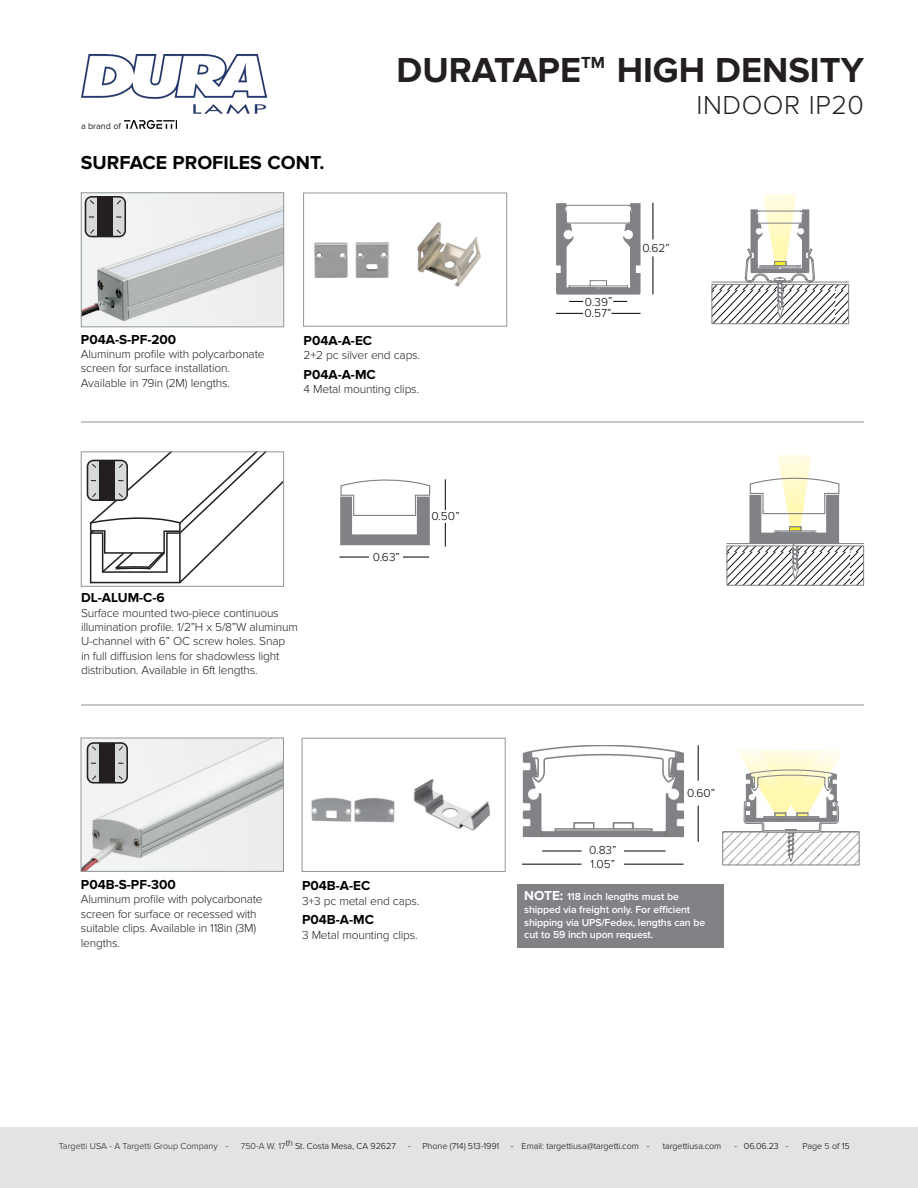
<style>
.page{position:relative;width:918px;height:1188px;background:#fff}
.page>*{position:absolute;margin:0;border:0;box-sizing:border-box;transform-origin:0 0}
.t1{font:700 36px "Proxima Nova";color:#231f20}
.t2{font:300 27px "Proxima Nova";letter-spacing:.02em;color:#231f20}
.Features_HEAD{font:700 19.5px "Proxima Nova";color:#040503}
.t3{font:700 13.5px "Proxima Nova";color:#000}
.t4{font:300 12px/14.4px "Proxima Nova";letter-spacing:-.015em;color:#231f20}
.t5{font:300 12px/14px "Proxima Nova";letter-spacing:.005em;color:#000}
.t6{font:600 10.5px/12.6px "Proxima Nova";letter-spacing:-.015em;color:#fff}
.t7{font:300 9px "Proxima Nova";letter-spacing:-.005em;color:#040503}
.t8{font:300 9px "Proxima Nova";color:#231f20}
.t9{font:9px "Proxima Nova";color:#231f20}
.s1{font-weight:700;font-size:13.5px}
.s2{color:#040503}
.s3{color:#231f20}
</style>
<div class="page">
<img style="left:81px;top:55px;width:185px;height:58px">
<img style="left:124px;top:120px;width:53px;height:8px">
<img style="left:763px;top:194px;width:33px;height:15px">
<svg style="left:711px;top:209px;width:138px;height:115px"></svg>
<div style="left:303px;top:193px;width:204px;height:133px;border:1px solid #939798"></div>
<img style="left:83px;top:195px;width:199px;height:130px">
<div style="left:81px;top:193px;width:203px;height:134px;border:1px solid #939798"></div>
<img style="left:417px;top:222px;width:64px;height:65px">
<img style="left:314px;top:242px;width:75px;height:36px">
<svg style="left:556px;top:203px;width:85px;height:92px"></svg>
<hr style="left:653px;top:203px;width:1px;height:36px;background:#000">
<hr style="left:653px;top:256px;width:1px;height:38px;background:#000">
<svg style="left:556px;top:313px;width:27px;height:1px"></svg>
<hr style="left:611px;top:313px;width:30px;height:1px;background:#000">
<svg style="left:569px;top:301px;width:14px;height:1px"></svg>
<svg style="left:613px;top:301px;width:14px;height:1px"></svg>
<hr style="left:81px;top:705px;width:783px;height:1px;background:#939598">
<hr style="left:81px;top:422px;width:783px;height:1px;background:#939598">
<div style="left:81px;top:452px;width:203px;height:135px;border:1px solid #939598"></div>
<hr style="left:445px;top:479px;width:1px;height:68px;background:#000">
<div style="left:427px;top:510px;width:37px;height:12px;background:#fff"></div>
<hr style="left:339px;top:557px;width:90px;height:1px;background:#000">
<div style="left:369px;top:551px;width:34px;height:11px;background:#fff"></div>
<svg style="left:340px;top:479px;width:91px;height:66px"></svg>
<img style="left:778px;top:455px;width:33px;height:16px">
<svg style="left:726px;top:471px;width:138px;height:115px"></svg>
<div style="left:302px;top:738px;width:203px;height:134px;border:1px solid #939798"></div>
<img style="left:311px;top:797px;width:84px;height:26px">
<img style="left:413px;top:779px;width:77px;height:52px">
<img style="left:83px;top:740px;width:199px;height:130px">
<div style="left:81px;top:738px;width:203px;height:134px;border:1px solid #939798"></div>
<hr style="left:698px;top:745px;width:1px;height:36px;background:#000">
<hr style="left:698px;top:806px;width:1px;height:36px;background:#000">
<hr style="left:624px;top:851px;width:42px;height:1px;background:#000">
<hr style="left:542px;top:851px;width:40px;height:1px;background:#000">
<hr style="left:624px;top:864px;width:60px;height:1px;background:#000">
<hr style="left:522px;top:864px;width:60px;height:1px;background:#000">
<img style="left:522px;top:745px;width:162px;height:93px">
<img style="left:822px;top:750px;width:20px;height:19px">
<img style="left:737px;top:750px;width:85px;height:19px">
<img style="left:758px;top:750px;width:63px;height:19px">
<svg style="left:722px;top:769px;width:138px;height:97px"></svg>
<div style="left:518px;top:884px;width:206px;height:63px;background:#808285"></div>
<div style="left:86px;top:197px;width:39px;height:40px;background:#d8d9db;border-radius:6px"></div>
<div style="left:85px;top:196px;width:41px;height:41px;border:2px solid #231f20;border-radius:6px"></div>
<div style="left:98px;top:197px;width:15px;height:40px;background:#231f20"></div>
<svg style="left:116px;top:229px;width:5px;height:5px"></svg>
<svg style="left:90px;top:229px;width:5px;height:5px"></svg>
<div style="left:87px;top:743px;width:40px;height:40px;background:#d8d9db;border-radius:6px"></div>
<div style="left:87px;top:742px;width:41px;height:42px;border:2px solid #231f20;border-radius:6px"></div>
<div style="left:100px;top:743px;width:15px;height:40px;background:#231f20"></div>
<svg style="left:92px;top:746px;width:5px;height:5px"></svg>
<svg style="left:118px;top:775px;width:5px;height:5px"></svg>
<svg style="left:92px;top:775px;width:5px;height:5px"></svg>
<div style="left:87px;top:460px;width:41px;height:41px;border:2px solid #231f20;border-radius:6px"></div>
<svg style="left:88px;top:452px;width:196px;height:133px"></svg>
<div style="left:0;top:1127px;width:918px;height:61px;background:#e2e3e3"></div>
<p class="t9" style="left:81px;top:120px;width:42px">a brand of</p>
<p class="Features_HEAD" style="left:81px;top:151px;width:245px">SURFACE PROFILES CONT.</p>
<h1 class="t1" style="left:397px;top:50px;width:469px">DURATAPE<sup>TM</sup> HIGH DENSITY</h1>
<h2 class="t2" style="left:696px;top:89px;width:169px">INDOOR IP20</h2>
<p class="t5" style="left:585px;top:295px;width:29px">0.39”</p>
<p class="t5" style="left:585px;top:307px;width:29px">0.57”</p>
<p class="t5" style="left:642px;top:241px;width:29px">0.62”</p>
<p class="t3" style="left:81px;top:331px;width:97px">P04A-S-PF-200</p>
<p class="t4" style="left:81px;top:347px;width:185px">Aluminum profile with polycarbonate screen for surface installation.<br>Available in 79in (2M) lengths.</p>
<p class="t3" style="left:304px;top:333px;width:70px">P04A-A-EC</p>
<p class="t4" style="left:304px;top:348px;width:118px">2+2 pc silver end caps.</p>
<p class="t3" style="left:304px;top:367px;width:74px">P04A-A-MC</p>
<p class="t4" style="left:304px;top:382px;width:117px">4 Metal mounting clips.</p>
<p class="t3" style="left:81px;top:590px;width:85px">DL-ALUM-C-6</p>
<p class="t4" style="left:81px;top:605px;width:219px">Surface mounted two-piece continuous illumination profile. 1/2”H x 5/8”W aluminum U-channel with 6” OC screw holes. Snap<br>in full diffusion lens for shadowless light distribution. Available in 6ft lengths.</p>
<p class="t5" style="left:373px;top:550px;width:29px">0.63”</p>
<p class="t5" style="left:431px;top:509px;width:30px">0.50”</p>
<p class="t3" style="left:81px;top:876px;width:96px">P04B-S-PF-300</p>
<p class="t4" style="left:81px;top:892px;width:183px">Aluminum profile with polycarbonate screen for surface or recessed with suitable clips. Available in 118in (3M) lengths.</p>
<p class="t3" style="left:302px;top:878px;width:70px">P04B-A-EC</p>
<p class="t4" style="left:302px;top:894px;width:119px">3+3 pc metal end caps.</p>
<p class="t3" style="left:302px;top:912px;width:73px">P04B-A-MC</p>
<p class="t4" style="left:302px;top:928px;width:117px">3 Metal mounting clips.</p>
<p class="t5" style="left:687px;top:786px;width:29px">0.60”</p>
<p class="t5" style="left:589px;top:843px;width:29px">0.83”<br>1.05”</p>
<p class="t6" style="left:524px;top:891px;width:183px"><span class="s1">NOTE:</span> 118 inch lengths must be shipped via freight only. For efficient shipping via UPS/Fedex, lengths can be cut to 59 inch upon request.</p>
<p class="t8" style="left:59px;top:1140px;width:171px">Targetti USA - A Targetti Group Company <span class="s2">-</span></p>
<p class="t7" style="left:241px;top:1140px;width:157px"><span class="s3">750-A W. 17</span>th St. Costa Mesa, CA 92627</p>
<p class="t7" style="left:408px;top:1140px;width:93px">- Phone (714) 513-1991</p>
<p class="t7" style="left:511px;top:1140px;width:140px">- Email: targettiusa@targetti.com -</p>
<p class="t7" style="left:663px;top:1140px;width:60px">targettiusa.com</p>
<p class="t7" style="left:734px;top:1140px;width:55px">- 06.06.23 -</p>
<p class="t7" style="left:803px;top:1140px;width:49px">Page <span class="s3">5</span> of 15</p>
</div>
